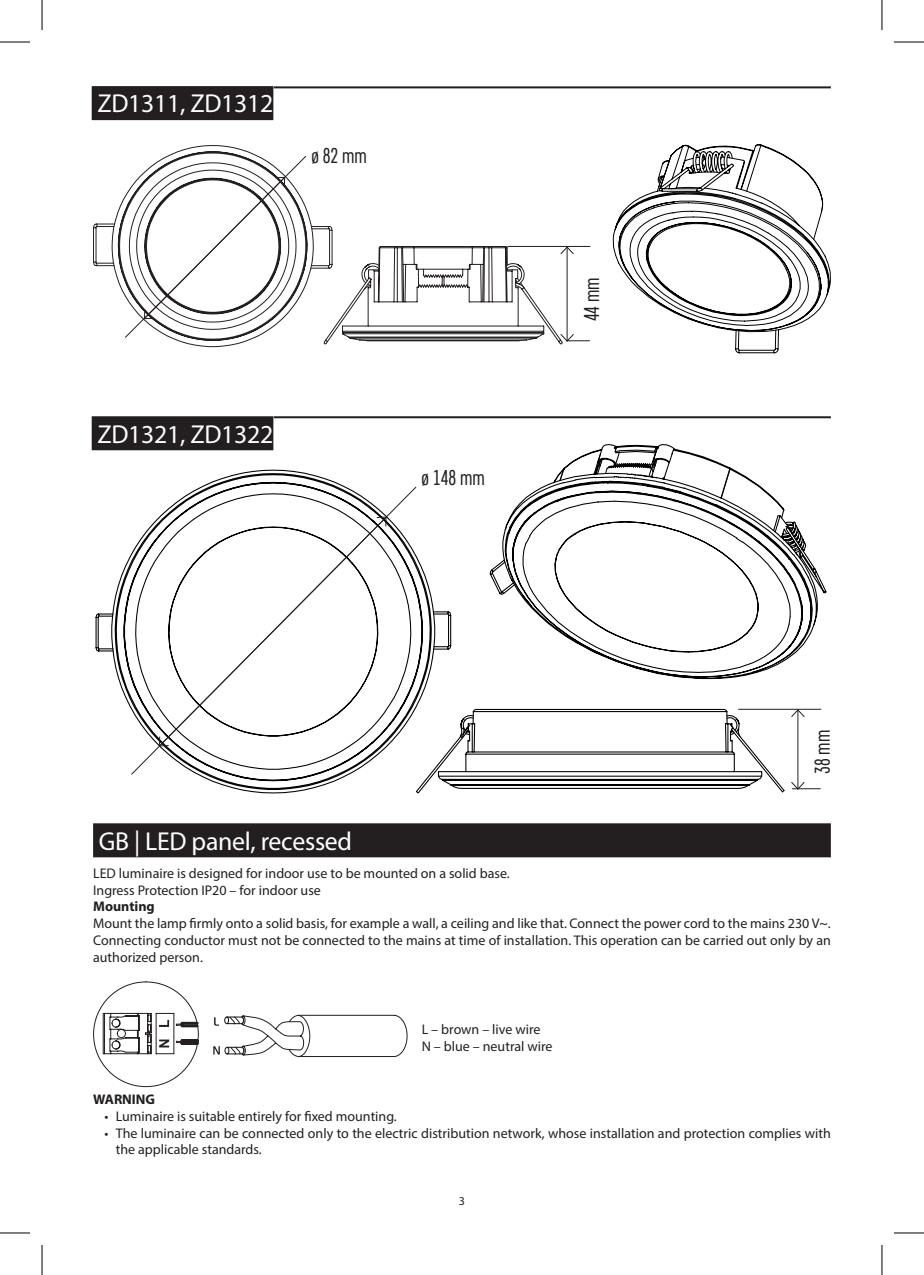
<style>
.page{position:relative;width:924px;height:1275px;background:#fff}
.page>*{position:absolute;margin:0;border:0;box-sizing:border-box;transform-origin:0 0}
.t1{font:26px "Myriad Pro";letter-spacing:-.01em;color:#fff}
.t2{font:21.4px "Core Sans D37 Cn";color:#231f20}
.t3{font:14px/16.8px "Myriad Pro";color:#231f20}
.t4{font:700 14px "Myriad Pro";color:#231f20}
.t5{font:12px "Myriad Pro";color:#231f20}
</style>
<div class="page">
<hr style="left:274px;top:86px;width:556px;height:2px;background:#231f20">
<svg style="left:93px;top:145px;width:496px;height:202px"></svg>
<svg style="left:612px;top:144px;width:219px;height:210px"></svg>
<div style="left:92px;top:86px;width:181px;height:34px;background:#231f20"></div>
<div style="left:92px;top:416px;width:181px;height:34px;background:#231f20"></div>
<svg style="left:489px;top:444px;width:337px;height:235px"></svg>
<svg style="left:606px;top:462px;width:48px;height:7px"></svg>
<svg style="left:112px;top:469px;width:322px;height:325px"></svg>
<svg style="left:95px;top:610px;width:357px;height:42px"></svg>
<svg style="left:414px;top:708px;width:405px;height:86px"></svg>
<hr style="left:738px;top:709px;width:82px;height:1px;background:#231f20">
<svg style="left:131px;top:486px;width:285px;height:289px"></svg>
<hr style="left:274px;top:416px;width:556px;height:2px;background:#231f20">
<div style="left:93px;top:823px;width:737px;height:34px;background:#231f20"></div>
<svg style="left:213px;top:1014px;width:195px;height:43px"></svg>
<svg style="left:93px;top:981px;width:106px;height:106px"></svg>
<hr style="left:0;top:42px;width:30px;height:1px;background:#000">
<hr style="left:893px;top:42px;width:30px;height:1px;background:#000">
<hr style="left:0;top:1232px;width:30px;height:1px;background:#000">
<hr style="left:893px;top:1232px;width:30px;height:1px;background:#000">
<hr style="left:42px;top:0;width:1px;height:30px;background:#000">
<hr style="left:42px;top:1245px;width:1px;height:30px;background:#000">
<hr style="left:881px;top:0;width:1px;height:30px;background:#000">
<hr style="left:881px;top:1245px;width:1px;height:30px;background:#000">
<h1 class="t1" style="left:97px;top:88px;width:177px">ZD1311, ZD1312</h1>
<h2 class="t2" style="left:311px;top:143px;width:57px">ø 82 mm</h2>
<h1 class="t1" style="left:97px;top:418px;width:177px">ZD1321, ZD1322</h1>
<h2 class="t2" style="left:421px;top:465px;width:65px">ø 148 mm</h2>
<h2 class="t2" style="left:578px;top:321px;width:46px;rotate:-90deg">44 mm</h2>
<h2 class="t2" style="left:809px;top:774px;width:46px;rotate:-90deg">38 mm</h2>
<h1 class="t1" style="left:99px;top:825px;width:255px">GB | LED panel, recessed</h1>
<p class="t3" style="left:93px;top:864px;width:418px">LED luminaire is designed for indoor use to be mounted on a solid base.<br>Ingress Protection IP20 – for indoor use</p>
<p class="t4" style="left:93px;top:897px;width:63px">Mounting</p>
<p class="t3" style="left:93px;top:915px;width:739px;text-align:justify">Mount the lamp firmly onto a solid basis, for example a wall, a ceiling and like that. Connect the power cord to the mains 230 V~.<br>Connecting conductor must not be connected to the mains at time of installation. This operation can be carried out only by an authorized person.</p>
<p class="t3" style="left:421px;top:1020px;width:132px">L – brown – live wire<br>N – blue – neutral wire</p>
<p class="t4" style="left:93px;top:1090px;width:64px">WARNING</p>
<p class="t3" style="left:104px;top:1107px;width:294px">• Luminaire is suitable entirely for fixed mounting.</p>
<p class="t3" style="left:116px;top:1124px;width:716px;text-indent:-11px">• The luminaire can be connected only to the electric distribution network, whose installation and protection complies with the applicable standards.</p>
<p class="t5" style="left:458px;top:1193px;width:8px">3</p>
</div>
